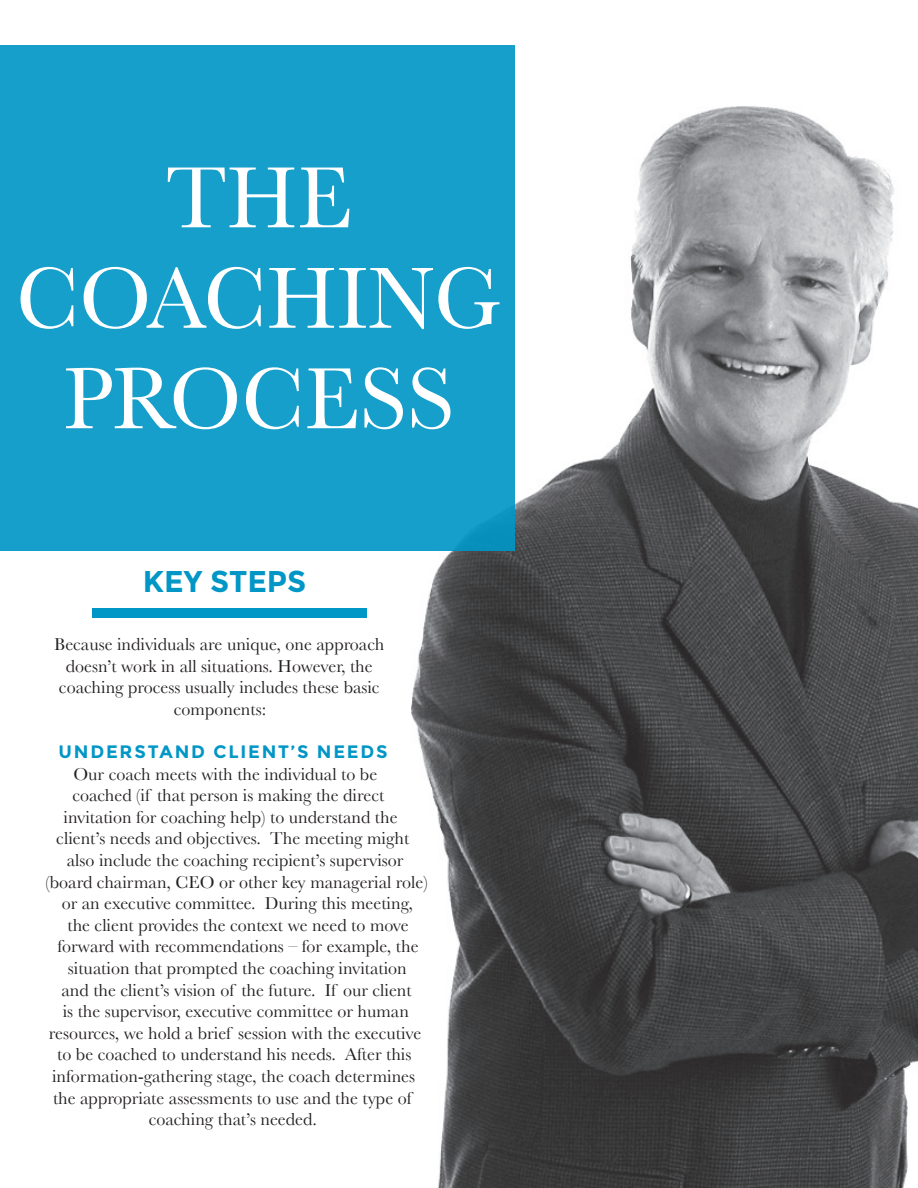
<style>
.page{position:relative;width:918px;height:1188px;background:#fff}
.page>*{position:absolute;margin:0;border:0;box-sizing:border-box;transform-origin:0 0}
.t1{font:700 30px "Montserrat";color:#0096c6}
.t2{font:18px/21.6px "Baskerville";color:#231f20;text-align:center}
.t3{font:700 18px "Montserrat";letter-spacing:.1em;color:#0096c6}
</style>
<div class="page">
<img style="left:411px;top:106px;width:507px;height:1082px">
<div style="left:92px;top:609px;width:275px;height:9px;background:#0096c6"></div>
<div style="left:0;top:46px;width:515px;height:505px;background:#179fcb"></div>
<svg style="left:66px;top:367px;width:384px;height:62px"></svg>
<svg style="left:21px;top:267px;width:478px;height:62px"></svg>
<svg style="left:168px;top:168px;width:181px;height:59px"></svg>
<h1 class="t1" style="left:143px;top:564px;width:88px">KEY STEPS</h1>
<p class="t2" style="left:54px;top:633px;width:332px">Because individuals are unique, one approach doesn’t work in all situations. However, the coaching process usually includes these basic components:</p>
<p class="t3" style="left:59px;top:741px;width:331px">UNDERSTAND CLIENT’S NEEDS</p>
<p class="t2" style="left:73px;top:763px;width:305px">Our coach meets with the individual to be</p>
<p class="t2" style="left:72px;top:784px;width:314px">coached (if that person is making the direct</p>
<p class="t2" style="left:64px;top:806px;width:336px">invitation for coaching help) to understand the</p>
<p class="t2" style="left:56px;top:828px;width:355px">client’s needs and objectives. The meeting might</p>
<p class="t2" style="left:67px;top:849px;width:338px">also include the coaching recipient’s supervisor</p>
<p class="t2" style="left:46px;top:871px;width:384px">(board chairman, CEO or other key managerial role)</p>
<p class="t2" style="left:62px;top:892px;width:353px">or an executive committee. During this meeting,</p>
<p class="t2" style="left:67px;top:914px;width:343px">the client provides the context we need to move</p>
<p class="t2" style="left:58px;top:936px;width:363px">forward with recommendations – for example, the</p>
<p class="t2" style="left:68px;top:957px;width:340px">situation that prompted the coaching invitation</p>
<p class="t2" style="left:62px;top:979px;width:352px">and the client’s vision of the future. If our client</p>
<p class="t2" style="left:63px;top:1000px;width:348px">is the supervisor, executive committee or human</p>
<p class="t2" style="left:49px;top:1022px;width:374px">resources, we hold a brief session with the executive</p>
<p class="t2" style="left:57px;top:1044px;width:356px">to be coached to understand his needs. After this</p>
<p class="t2" style="left:52px;top:1065px;width:365px">information-gathering stage, the coach determines</p>
<p class="t2" style="left:53px;top:1087px;width:360px">the appropriate assessments to use and the type of</p>
<p class="t2" style="left:149px;top:1108px;width:170px">coaching that’s needed.</p>
</div>
